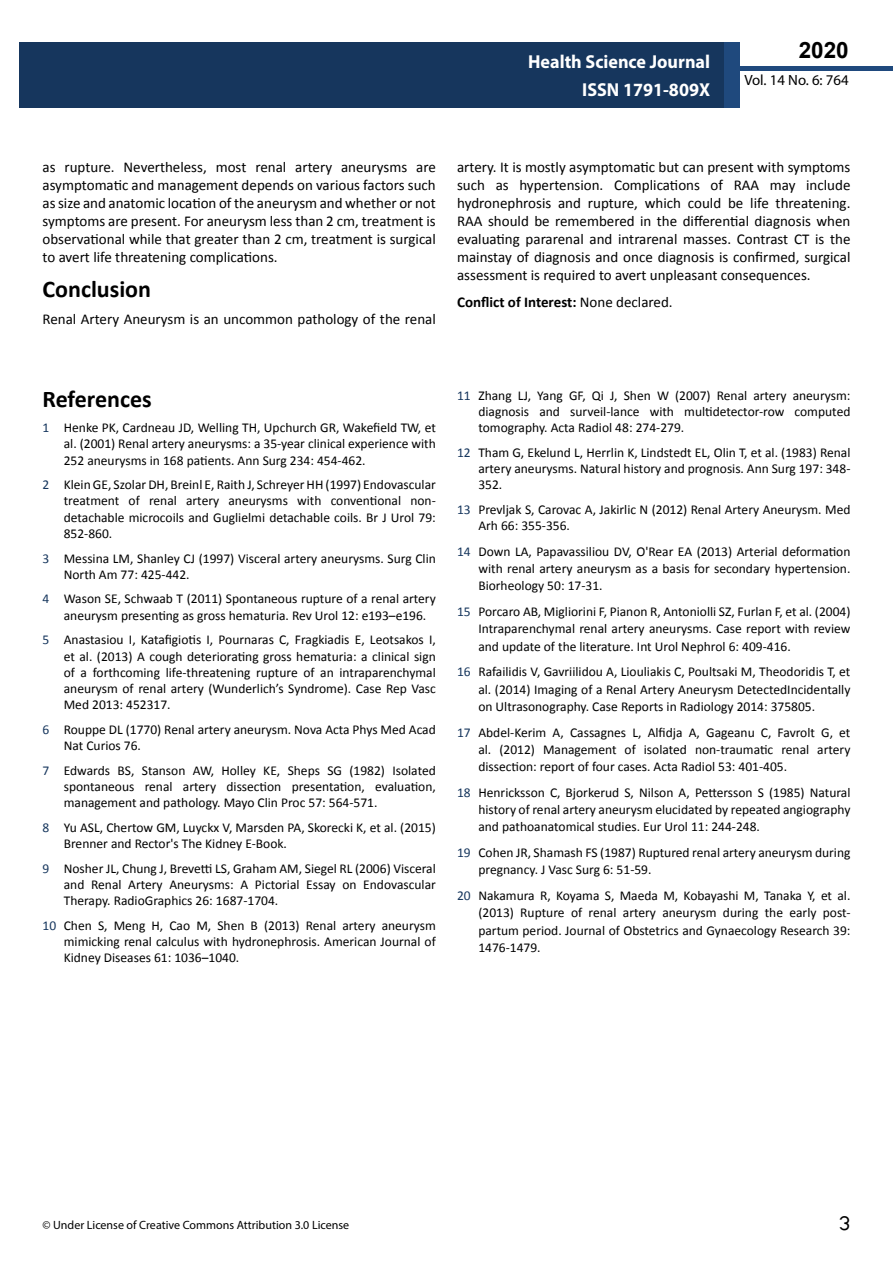
<style>
.page{position:relative;width:893px;height:1263px;background:#fff}
.page>*{position:absolute;margin:0;border:0;box-sizing:border-box;transform-origin:0 0}
.t1{font:25.5px "Tunga";color:#000}
.t2{font:700 24px "Calibri";color:#000}
.t3{font:700 22.5px "Arial";color:#000}
.t4{font:700 18.75px/27.2px "Myriad Pro";color:#fff;text-align:right;scale:.96 1}
.t5{font:15px/18px "Calibri";color:#000;text-align:justify}
.t6{font:700 15px "Calibri";color:#000}
.t7{font:14.85px "Myriad Pro";color:#000}
.t8{font:13.5px/16.2px "Calibri";color:#000;text-align:justify}
.t9{font:12px "Myriad Pro";color:#000}
.s1{font-weight:400}
.s2{color:#16365d}
</style>
<div class="page">
<div style="left:722px;top:66px;width:171px;height:5px;background:#1f497d"></div>
<div style="left:19px;top:42px;width:706px;height:66px;background:#16365d"></div>
<div style="left:725px;top:42px;width:15px;height:66px;background:#1f497d"></div>
<h3 class="t4" style="left:528px;top:48px;width:191px">Health Science Journal<br>ISSN 1791-809X</h3>
<h3 class="t3" style="left:799px;top:35px;width:52px">2020</h3>
<p class="t7" style="left:744px;top:71px;width:106px">Vol. 14 No. 6: 764</p>
<p class="t5" style="left:43px;top:158px;width:395px">as rupture. Nevertheless, most renal artery aneurysms are asymptomatic and management depends on various factors such as size and anatomic location of the aneurysm and whether or not symptoms are present. For aneurysm less than 2 cm, treatment is observational while that greater than 2 cm, treatment is surgical to avert life threatening complications.</p>
<h2 class="t2" style="left:43px;top:274px;width:110px">Conclusion</h2>
<p class="t5" style="left:43px;top:310px;width:395px">Renal Artery Aneurysm is an uncommon pathology of the renal</p>
<p class="t5" style="left:457px;top:158px;width:395px">artery. It is mostly asymptomatic but can present with symptoms such as hypertension. Complications of RAA may include hydronephrosis and rupture, which could be life threatening.<br>RAA should be remembered in the differential diagnosis when evaluating pararenal and intrarenal masses. Contrast CT is the mainstay of diagnosis and once diagnosis is confirmed, surgical assessment is required to avert unpleasant consequences.</p>
<p class="t6" style="left:457px;top:292px;width:217px">Conflict of Interest: <span class="s1">None declared.</span></p>
<h2 class="t2" style="left:43px;top:384px;width:111px">References</h2>
<p class="t8" style="left:64px;top:420px;width:374px;text-indent:-21px"><span class="s2">1</span> Henke PK, Cardneau JD, Welling TH, Upchurch GR, Wakefield TW, et al. (2001) Renal artery aneurysms: a 35-year clinical experience with 252 aneurysms in 168 patients. Ann Surg 234: 454-462.</p>
<p class="t8" style="left:64px;top:477px;width:374px;text-indent:-21px"><span class="s2">2</span> Klein GE, Szolar DH, Breinl E, Raith J, Schreyer HH (1997) Endovascular treatment of renal artery aneurysms with conventional non&shy;detachable microcoils and Guglielmi detachable coils. Br J Urol 79:<br>852-860.</p>
<p class="t8" style="left:64px;top:550px;width:374px;text-indent:-21px"><span class="s2">3</span> Messina LM, Shanley CJ (1997) Visceral artery aneurysms. Surg Clin<br>North Am 77: 425-442.</p>
<p class="t8" style="left:64px;top:591px;width:374px;text-indent:-21px"><span class="s2">4</span> Wason SE, Schwaab T (2011) Spontaneous rupture of a renal artery aneurysm presenting as gross hematuria. Rev Urol 12: e193–e196.</p>
<p class="t8" style="left:64px;top:632px;width:374px;text-indent:-21px"><span class="s2">5</span> Anastasiou I, Katafigiotis I, Pournaras C, Fragkiadis E, Leotsakos I, et al. (2013) A cough deteriorating gross hematuria: a clinical sign of a forthcoming life-threatening rupture of an intraparenchymal aneurysm of renal artery (Wunderlich’s Syndrome). Case Rep Vasc Med 2013: 452317.</p>
<p class="t8" style="left:64px;top:721px;width:374px;text-indent:-21px"><span class="s2">6</span> Rouppe DL (1770) Renal artery aneurysm. Nova Acta Phys Med Acad<br>Nat Curios 76.</p>
<p class="t8" style="left:64px;top:762px;width:374px;text-indent:-21px"><span class="s2">7</span> Edwards BS, Stanson AW, Holley KE, Sheps SG (1982) Isolated spontaneous renal artery dissection presentation, evaluation, management and pathology. Mayo Clin Proc 57: 564-571.</p>
<p class="t8" style="left:64px;top:819px;width:374px;text-indent:-21px"><span class="s2">8</span> Yu ASL, Chertow GM, Luyckx V, Marsden PA, Skorecki K, et al. (2015)<br>Brenner and Rector's The Kidney E-Book.</p>
<p class="t8" style="left:64px;top:860px;width:374px;text-indent:-21px"><span class="s2">9</span> Nosher JL, Chung J, Brevetti LS, Graham AM, Siegel RL (2006) Visceral and Renal Artery Aneurysms: A Pictorial Essay on Endovascular Therapy. RadioGraphics 26: 1687-1704.</p>
<p class="t8" style="left:64px;top:917px;width:374px;text-indent:-21px"><span class="s2">10</span> Chen S, Meng H, Cao M, Shen B (2013) Renal artery aneurysm mimicking renal calculus with hydronephrosis. American Journal of Kidney Diseases 61: 1036–1040.</p>
<p class="t8" style="left:478px;top:387px;width:374px;text-indent:-21px"><span class="s2">11</span> Zhang LJ, Yang GF, Qi J, Shen W (2007) Renal artery aneurysm: diagnosis and surveil-lance with multidetector-row computed tomography. Acta Radiol 48: 274-279.</p>
<p class="t8" style="left:478px;top:444px;width:374px;text-indent:-21px"><span class="s2">12</span> Tham G, Ekelund L, Herrlin K, Lindstedt EL, Olin T, et al. (1983) Renal artery aneurysms. Natural history and prognosis. Ann Surg 197: 348- 352.</p>
<p class="t8" style="left:478px;top:501px;width:374px;text-indent:-21px"><span class="s2">13</span> Prevljak S, Carovac A, Jakirlic N (2012) Renal Artery Aneurysm. Med<br>Arh 66: 355-356.</p>
<p class="t8" style="left:478px;top:543px;width:374px;line-height:17.2px;text-indent:-21px"><span class="s2">14</span> Down LA, Papavassiliou DV, O'Rear EA (2013) Arterial deformation with renal artery aneurysm as a basis for secondary hypertension.<br>Biorheology 50: 17-31.</p>
<p class="t8" style="left:478px;top:603px;width:374px;line-height:17.2px;text-indent:-21px"><span class="s2">15</span> Porcaro AB, Migliorini F, Pianon R, Antoniolli SZ, Furlan F, et al. (2004)<br>Intraparenchymal renal artery aneurysms. Case report with review and update of the literature. Int Urol Nephrol 6: 409-416.</p>
<p class="t8" style="left:478px;top:663px;width:374px;line-height:17.2px;text-indent:-21px"><span class="s2">16</span> Rafailidis V, Gavriilidou A, Liouliakis C, Poultsaki M, Theodoridis T, et al. (2014) Imaging of a Renal Artery Aneurysm DetectedIncidentally on Ultrasonography. Case Reports in Radiology 2014: 375805.</p>
<p class="t8" style="left:478px;top:723px;width:374px;line-height:17.2px;text-indent:-21px"><span class="s2">17</span> Abdel-Kerim A, Cassagnes L, Alfidja A, Gageanu C, Favrolt G, et al. (2012) Management of isolated non-traumatic renal artery dissection: report of four cases. Acta Radiol 53: 401-405.</p>
<p class="t8" style="left:478px;top:784px;width:374px;line-height:17.2px;text-indent:-21px"><span class="s2">18</span> Henricksson C, Bjorkerud S, Nilson A, Pettersson S (1985) Natural history of renal artery aneurysm elucidated by repeated angiography and pathoanatomical studies. Eur Urol 11: 244-248.</p>
<p class="t8" style="left:478px;top:844px;width:374px;line-height:17.2px;text-indent:-21px"><span class="s2">19</span> Cohen JR, Shamash FS (1987) Ruptured renal artery aneurysm during pregnancy. J Vasc Surg 6: 51-59.</p>
<p class="t8" style="left:478px;top:887px;width:374px;line-height:17.2px;text-indent:-21px"><span class="s2">20</span> Nakamura R, Koyama S, Maeda M, Kobayashi M, Tanaka Y, et al. (2013) Rupture of renal artery aneurysm during the early post&shy;partum period. Journal of Obstetrics and Gynaecology Research 39:<br>1476-1479.</p>
<p class="t9" style="left:43px;top:1218px;width:308px">© Under License of Creative Commons Attribution 3.0 License</p>
<h1 class="t1" style="left:839px;top:1206px;width:13px">3</h1>
</div>
